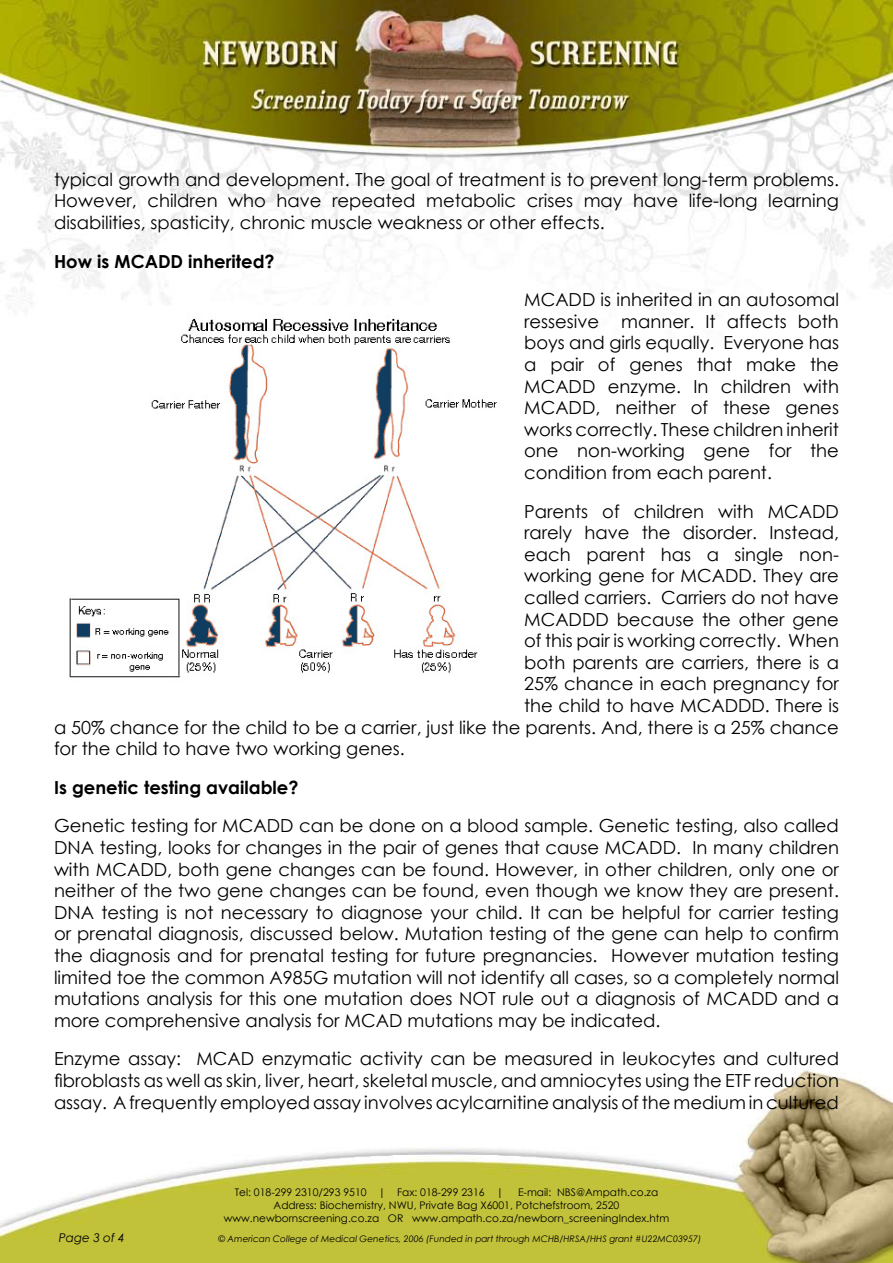
<style>
.page{position:relative;width:893px;height:1263px;background:#fff}
.page>*{position:absolute;margin:0;border:0;box-sizing:border-box;transform-origin:0 0}
.t1{font:18px/21.6px "Century Gothic";color:#000;text-align:justify}
.t2{font:700 18px "Century Gothic";color:#000}
.t3{font:italic 12px "Century Gothic";color:#000}
.t4{font:10.5px "Century Gothic";color:#000}
.t5{font:italic 9px "Century Gothic";color:#000}
</style>
<div class="page">
<img style="left:0;top:0;width:893px;height:1263px">
<img style="left:54px;top:306px;width:462px;height:385px">
<p class="t1" style="left:54px;top:168px;width:786px">typical growth and development. The goal of treatment is to prevent long-term problems.<br>However, children who have repeated metabolic crises may have life-long learning disabilities, spasticity, chronic muscle weakness or other effects.</p>
<p class="t2" style="left:54px;top:247px;width:222px">How is MCADD inherited?</p>
<p class="t1" style="left:524px;top:289px;width:316px">MCADD is inherited in an autosomal ressesive manner. It affects both boys and girls equally. Everyone has a pair of genes that make the MCADD enzyme. In children with MCADD, neither of these genes works correctly. These children inherit one non-working gene for the condition from each parent.</p>
<p class="t1" style="left:524px;top:500px;width:316px">Parents of children with MCADD</p>
<p class="t1" style="left:524px;top:522px;width:316px">rarely have the disorder. Instead,</p>
<p class="t1" style="left:524px;top:543px;width:316px">each parent has a single non-</p>
<p class="t1" style="left:524px;top:565px;width:316px">working gene for MCADD. They are</p>
<p class="t1" style="left:524px;top:586px;width:316px">called carriers. Carriers do not have</p>
<p class="t1" style="left:524px;top:608px;width:316px">MCADDD because the other gene</p>
<p class="t1" style="left:524px;top:630px;width:316px">of this pair is working correctly. When</p>
<p class="t1" style="left:524px;top:651px;width:316px">both parents are carriers, there is a</p>
<p class="t1" style="left:524px;top:673px;width:316px">25% chance in each pregnancy for</p>
<p class="t1" style="left:524px;top:694px;width:316px">the child to have MCADDD. There is</p>
<p class="t1" style="left:54px;top:716px;width:786px">a 50% chance for the child to be a carrier, just like the parents. And, there is a 25% chance</p>
<p class="t1" style="left:54px;top:738px;width:352px">for the child to have two working genes.</p>
<p class="t2" style="left:54px;top:774px;width:246px">Is genetic testing available?</p>
<p class="t1" style="left:54px;top:815px;width:786px">Genetic testing for MCADD can be done on a blood sample. Genetic testing, also called DNA testing, looks for changes in the pair of genes that cause MCADD. In many children with MCADD, both gene changes can be found. However, in other children, only one or neither of the two gene changes can be found, even though we know they are present.<br>DNA testing is not necessary to diagnose your child. It can be helpful for carrier testing or prenatal diagnosis, discussed below. Mutation testing of the gene can help to confirm the diagnosis and for prenatal testing for future pregnancies. However mutation testing limited toe the common A985G mutation will not identify all cases, so a completely normal mutations analysis for this one mutation does NOT rule out a diagnosis of MCADD and a more comprehensive analysis for MCAD mutations may be indicated.</p>
<p class="t1" style="left:54px;top:1048px;width:786px">Enzyme assay: MCAD enzymatic activity can be measured in leukocytes and cultured fibroblasts as well as skin, liver, heart, skeletal muscle, and amniocytes using the ETF reduction assay. A frequently employed assay involves acylcarnitine analysis of the medium in cultured</p>
<p class="t4" style="left:235px;top:1185px;width:270px">Tel: 018-299 2310/293 9510 | Fax: 018-299 2316 |</p>
<p class="t4" style="left:518px;top:1185px;width:142px">E-mail: NBS@Ampath.co.za</p>
<p class="t4" style="left:274px;top:1198px;width:347px">Address: Biochemistry, NWU, Private Bag X6001, Potchefstroom, 2520</p>
<p class="t4" style="left:224px;top:1210px;width:447px">www.newbornscreening.co.za OR www.ampath.co.za/newborn_screeningIndex.htm</p>
<p class="t3" style="left:59px;top:1229px;width:68px">Page 3 of 4</p>
<p class="t5" style="left:218px;top:1233px;width:485px">© American College of Medical Genetics, 2006 (Funded in part through MCHB/HRSA/HHS grant #U22MC03957)</p>
</div>
